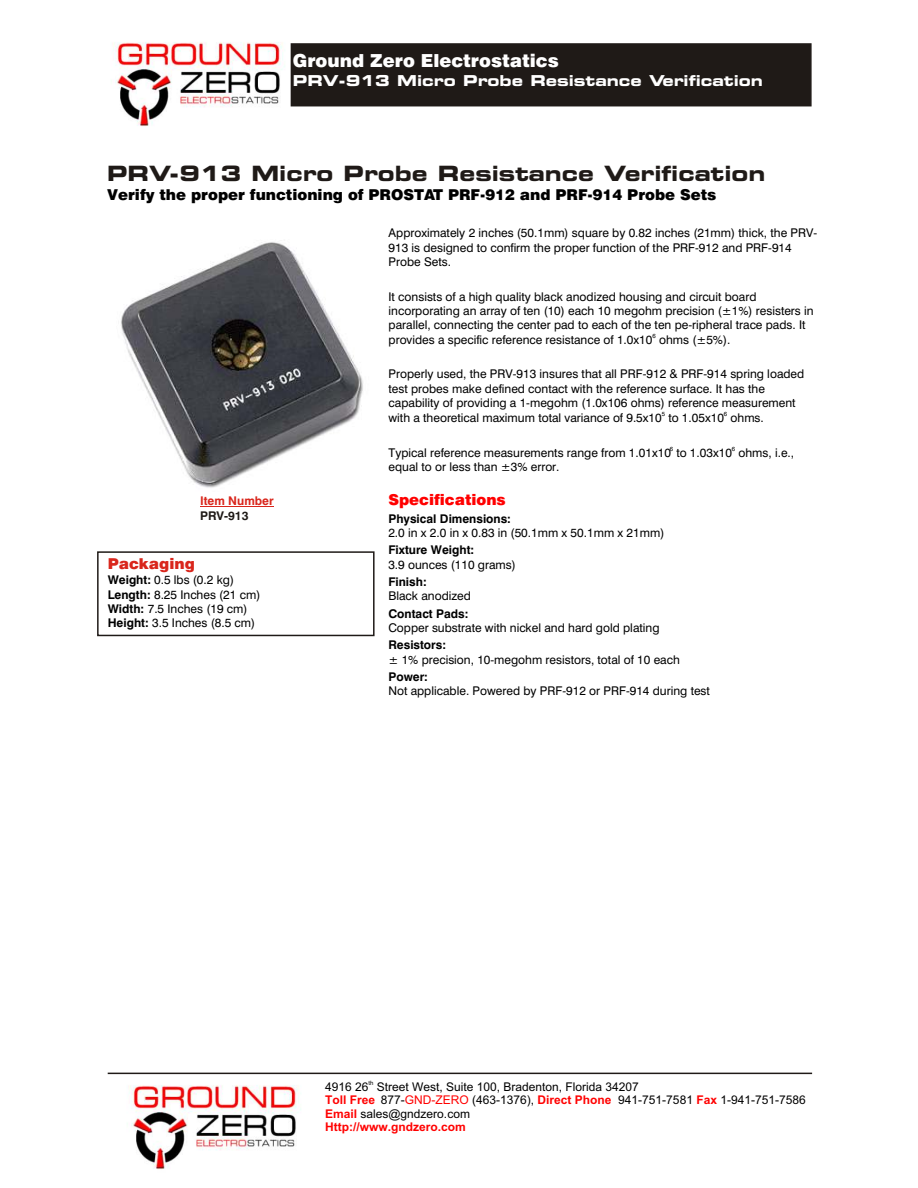
<style>
.page{position:relative;width:918px;height:1188px;background:#fff}
.page>*{position:absolute;margin:0;border:0;box-sizing:border-box;transform-origin:0 0}
.t1{font:21px "Square 721 Bd Ex BT";color:#1f1a17}
.t2{font:18px "Swis 721 Blk BT";color:#fff}
.t3{font:15px "Swis 721 Blk BT";color:#000}
.t4{font:15px "Square 721 Bd Ex BT";color:#fff}
.t5{font:15px "Swis 721 Blk BT";color:#f00}
.t6{font:15px "Swis 721 Blk BT";color:#d9261c}
.t7{font:12px/14.4px "Swis 721 BT";color:#000}
.t8{font:12px/13.4px "Arial";color:#000}
.t9{font:700 12px "Swis 721 BT";color:#000}
.t10{font:700 12px "Arial";color:#f00}
.t11{font:700 12px "Swis 721 BT";color:#d9261c}
.t12{font:700 12px "Swis 721 BT";color:#1f1a17}
.t13{font:6px "Swis 721 BT";color:#000}
.t14{font:6px "Arial";color:#000}
.s1{font-weight:700}
.s2{color:#f00}
.s3{font-weight:700;color:#f00}
</style>
<div class="page">
<img style="left:129px;top:1085px;width:172px;height:84px">
<hr style="left:108px;top:1073px;width:704px;height:1px;background:#1f1a17">
<img style="left:113px;top:42px;width:180px;height:84px">
<div style="left:291px;top:43px;width:521px;height:63px;background:#1f1a17;border:2px solid #1f1a17"></div>
<div style="left:97px;top:551px;width:278px;height:85px;border:2px solid #1f1a17"></div>
<img style="left:121px;top:242px;width:242px;height:246px">
<hr style="left:200px;top:506px;width:74px;height:1px;background:#d9261c">
<h2 class="t2" style="left:293px;top:54px;width:267px">Ground Zero Electrostatics</h2>
<p class="t4" style="left:293px;top:75px;width:472px">PRV-913 Micro Probe Resistance Verification</p>
<h1 class="t1" style="left:107px;top:165px;width:660px">PRV-913 Micro Probe Resistance Verification</h1>
<p class="t3" style="left:107px;top:189px;width:611px">Verify the proper functioning of PROSTAT PRF-912 and PRF-914 Probe Sets</p>
<p class="t7" style="left:389px;top:227px;width:430px">Approximately 2 inches (50.1mm) square by 0.82 inches (21mm) thick, the PRV-<br>913 is designed to confirm the proper function of the PRF-912 and PRF-914<br>Probe Sets.</p>
<p class="t7" style="left:389px;top:290px;width:427px">It consists of a high quality black anodized housing and circuit board incorporating an array of ten (10) each 10 megohm precision (±1%) resisters in parallel, connecting the center pad to each of the ten pe-ripheral trace pads. It</p>
<p class="t13" style="left:652px;top:333px;width:5px">6</p>
<p class="t7" style="left:389px;top:334px;width:343px">provides a specific reference resistance of 1.0x10 ohms (±5%).</p>
<p class="t7" style="left:389px;top:368px;width:417px">Properly used, the PRV-913 insures that all PRF-912 &amp; PRF-914 spring loaded test probes make defined contact with the reference surface. It has the capability of providing a 1-megohm (1.0x106 ohms) reference measurement</p>
<p class="t13" style="left:662px;top:411px;width:5px">5</p>
<p class="t13" style="left:724px;top:411px;width:5px">6</p>
<p class="t7" style="left:389px;top:412px;width:377px">with a theoretical maximum total variance of 9.5x10 to 1.05x10 ohms.</p>
<p class="t13" style="left:670px;top:446px;width:5px">6</p>
<p class="t13" style="left:732px;top:446px;width:5px">6</p>
<p class="t7" style="left:389px;top:446px;width:407px">Typical reference measurements range from 1.01x10 to 1.03x10 ohms, i.e., equal to or less than ±3% error.</p>
<p class="t5" style="left:388px;top:493px;width:119px">Specifications</p>
<p class="t9" style="left:388px;top:514px;width:124px">Physical Dimensions:</p>
<p class="t7" style="left:388px;top:527px;width:278px">2.0 in x 2.0 in x 0.83 in (50.1mm x 50.1mm x 21mm)</p>
<p class="t9" style="left:388px;top:545px;width:87px">Fixture Weight:</p>
<p class="t7" style="left:388px;top:558px;width:129px">3.9 ounces (110 grams)</p>
<p class="t9" style="left:388px;top:577px;width:40px">Finish:</p>
<p class="t7" style="left:388px;top:590px;width:84px">Black anodized</p>
<p class="t9" style="left:388px;top:608px;width:82px">Contact Pads:</p>
<p class="t7" style="left:388px;top:622px;width:273px">Copper substrate with nickel and hard gold plating</p>
<p class="t9" style="left:388px;top:640px;width:59px">Resistors:</p>
<p class="t7" style="left:388px;top:653px;width:293px">± 1% precision, 10-megohm resistors, total of 10 each</p>
<p class="t9" style="left:388px;top:672px;width:41px">Power:</p>
<p class="t7" style="left:388px;top:685px;width:323px">Not applicable. Powered by PRF-912 or PRF-914 during test</p>
<p class="t11" style="left:200px;top:496px;width:75px">Item Number</p>
<p class="t12" style="left:200px;top:510px;width:50px">PRV-913</p>
<p class="t6" style="left:108px;top:558px;width:89px">Packaging</p>
<p class="t7" style="left:108px;top:574px;width:154px"><span class="s1">Weight:</span> 0.5 lbs (0.2 kg)<br><span class="s1">Length:</span> 8.25 Inches (21 cm)<br><span class="s1">Width:</span> 7.5 Inches (19 cm)<br><span class="s1">Height:</span> 3.5 Inches (8.5 cm)</p>
<p class="t14" style="left:368px;top:1080px;width:7px">th</p>
<p class="t8" style="left:381px;top:1081px;width:260px;text-indent:-56px">4916 26 Street West, Suite 100, Bradenton, Florida 34207<br>877-<span class="s2">GND-ZERO</span> (463-1376), <span class="s3">Direct Phone</span></p>
<p class="t8" style="left:618px;top:1094px;width:189px">941-751-7581 <span class="s3">Fax</span> 1-941-751-7586</p>
<p class="t10" style="left:325px;top:1095px;width:52px">Toll Free</p>
<p class="t10" style="left:325px;top:1122px;width:142px">Http://www.gndzero.com</p>
<p class="t8" style="left:325px;top:1108px;width:146px"><span class="s3">Email</span> sales@gndzero.com</p>
</div>
